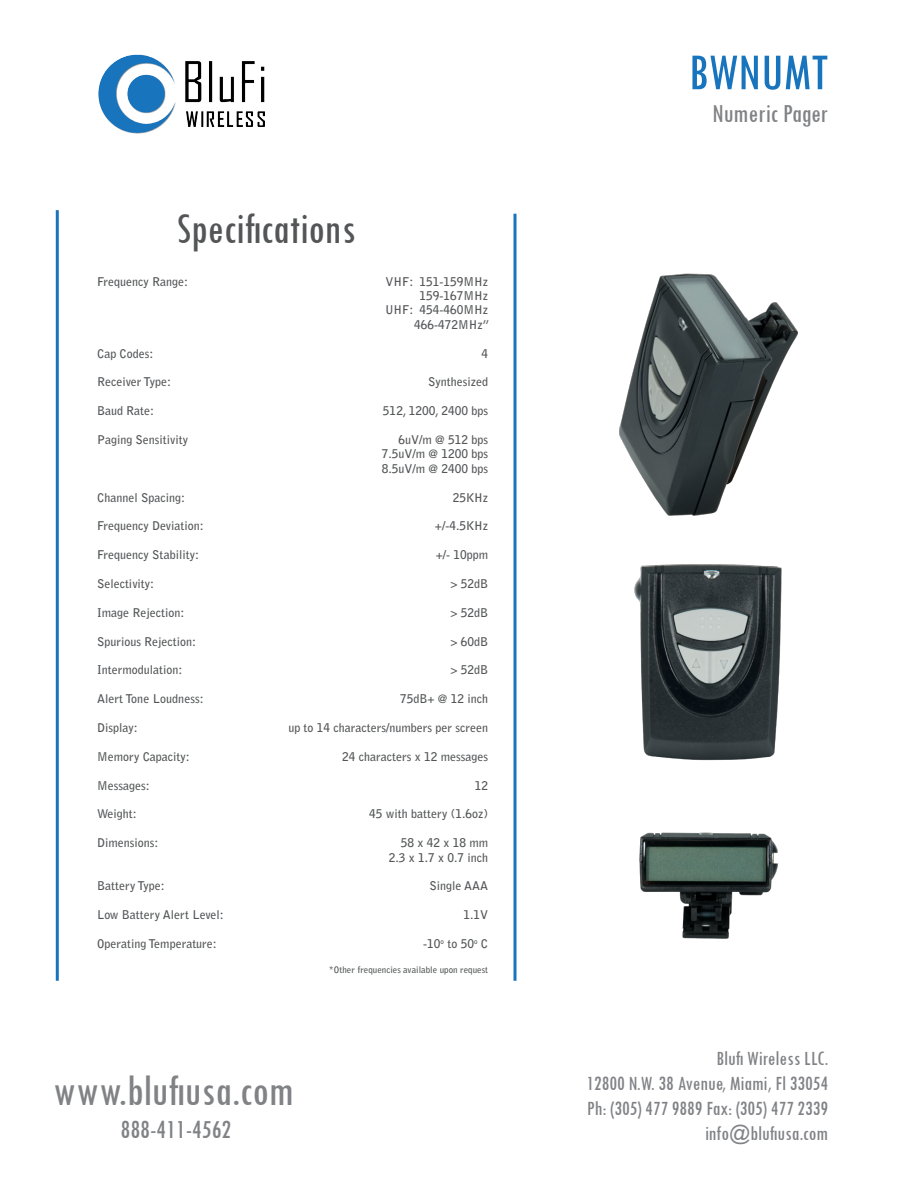
<style>
.page{position:relative;width:918px;height:1188px;background:#fff}
.page>*{position:absolute;margin:0;border:0;box-sizing:border-box;transform-origin:0 0}
.t1{font:condensed 54px "Tw Cen";color:#1874bd}
.t2{font:condensed 45px "Tw Cen";color:#808285}
.t3{font:condensed 45px "Tw Cen";color:#545557}
.t4{font:condensed 27px "Tw Cen";color:#808285}
.t5{font:condensed 21px "Tw Cen";color:#808285}
.t6{font:700 12px "Bell Gothic Std";color:#545557}
.t7{font:700 9px "Bell Gothic Std";color:#545557}
</style>
<div class="page">
<img style="left:98px;top:54px;width:166px;height:80px">
<hr style="left:56px;top:210px;width:3px;height:771px;background:#1874bd">
<hr style="left:513px;top:214px;width:3px;height:767px;background:#1874bd">
<img style="left:639px;top:832px;width:139px;height:107px">
<img style="left:619px;top:273px;width:179px;height:243px">
<img style="left:634px;top:564px;width:148px;height:197px">
<h2 class="t3" style="left:177px;top:201px;width:180px">Specifications</h2>
<p class="t6" style="left:97px;top:274px;width:93px">Frequency Range:</p>
<p class="t6" style="left:385px;top:274px;width:104px">VHF: 151-159MHz</p>
<p class="t6" style="left:420px;top:288px;width:70px">159-167MHz</p>
<p class="t6" style="left:385px;top:303px;width:104px">UHF: 454-460MHz</p>
<p class="t6" style="left:414px;top:317px;width:77px">466-472MHz”</p>
<p class="t6" style="left:97px;top:346px;width:58px">Cap Codes:</p>
<p class="t6" style="left:482px;top:346px;width:8px">4</p>
<p class="t6" style="left:97px;top:375px;width:76px">Receiver Type:</p>
<p class="t6" style="left:428px;top:375px;width:61px">Synthesized</p>
<p class="t6" style="left:97px;top:404px;width:59px">Baud Rate:</p>
<p class="t6" style="left:383px;top:404px;width:107px">512, 1200, 2400 bps</p>
<p class="t6" style="left:97px;top:432px;width:93px">Paging Sensitivity</p>
<p class="t6" style="left:399px;top:432px;width:91px">6uV/m @ 512 bps</p>
<p class="t6" style="left:382px;top:447px;width:108px">7.5uV/m @ 1200 bps</p>
<p class="t6" style="left:382px;top:461px;width:108px">8.5uV/m @ 2400 bps</p>
<p class="t6" style="left:97px;top:490px;width:90px">Channel Spacing:</p>
<p class="t6" style="left:453px;top:490px;width:37px">25KHz</p>
<p class="t6" style="left:97px;top:519px;width:108px">Frequency Deviation:</p>
<p class="t6" style="left:435px;top:519px;width:55px">+/-4.5KHz</p>
<p class="t6" style="left:97px;top:548px;width:104px">Frequency Stability:</p>
<p class="t6" style="left:436px;top:548px;width:54px">+/- 10ppm</p>
<p class="t6" style="left:97px;top:576px;width:59px">Selectivity:</p>
<p class="t6" style="left:450px;top:576px;width:39px">&gt; 52dB</p>
<p class="t6" style="left:97px;top:605px;width:89px">Image Rejection:</p>
<p class="t6" style="left:450px;top:605px;width:39px">&gt; 52dB</p>
<p class="t6" style="left:97px;top:634px;width:101px">Spurious Rejection:</p>
<p class="t6" style="left:450px;top:634px;width:39px">&gt; 60dB</p>
<p class="t6" style="left:97px;top:663px;width:87px">Intermodulation:</p>
<p class="t6" style="left:450px;top:663px;width:39px">&gt; 52dB</p>
<p class="t6" style="left:97px;top:692px;width:108px">Alert Tone Loudness:</p>
<p class="t6" style="left:400px;top:692px;width:90px">75dB+ @ 12 inch</p>
<p class="t6" style="left:97px;top:720px;width:42px">Display:</p>
<p class="t6" style="left:288px;top:720px;width:201px">up to 14 characters/numbers per screen</p>
<p class="t6" style="left:97px;top:749px;width:94px">Memory Capacity:</p>
<p class="t6" style="left:342px;top:749px;width:147px">24 characters x 12 messages</p>
<p class="t6" style="left:97px;top:778px;width:54px">Messages:</p>
<p class="t6" style="left:475px;top:778px;width:15px">12</p>
<p class="t6" style="left:97px;top:807px;width:41px">Weight:</p>
<p class="t6" style="left:369px;top:807px;width:120px">45 with battery (1.6oz)</p>
<p class="t6" style="left:97px;top:836px;width:63px">Dimensions:</p>
<p class="t6" style="left:401px;top:836px;width:89px">58 x 42 x 18 mm</p>
<p class="t6" style="left:389px;top:850px;width:101px">2.3 x 1.7 x 0.7 inch</p>
<p class="t6" style="left:97px;top:879px;width:69px">Battery Type:</p>
<p class="t6" style="left:430px;top:879px;width:60px">Single AAA</p>
<p class="t6" style="left:97px;top:908px;width:128px">Low Battery Alert Level:</p>
<p class="t6" style="left:464px;top:908px;width:26px">1.1V</p>
<p class="t6" style="left:97px;top:936px;width:121px">Operating Temperature:</p>
<p class="t6" style="left:423px;top:936px;width:66px">-10<sup>o</sup> to 50<sup>o</sup> C</p>
<p class="t7" style="left:329px;top:964px;width:161px">*Other frequencies available upon request</p>
<p class="t1" style="left:689px;top:40px;width:141px">BWNUMT</p>
<p class="t4" style="left:713px;top:97px;width:117px">Numeric Pager</p>
<p class="t5" style="left:716px;top:1046px;width:113px">Blufi Wireless LLC.</p>
<p class="t5" style="left:587px;top:1071px;width:243px">12800 N.W. 38 Avenue, Miami, Fl 33054</p>
<p class="t5" style="left:587px;top:1096px;width:242px">Ph: (305) 477 9889 Fax: (305) 477 2339</p>
<p class="t2" style="left:53px;top:1064px;width:242px">www.blufiusa.com</p>
<p class="t4" style="left:120px;top:1113px;width:112px">888-411-4562</p>
<p class="t5" style="left:705px;top:1121px;width:125px">info@blufiusa.com</p>
</div>
